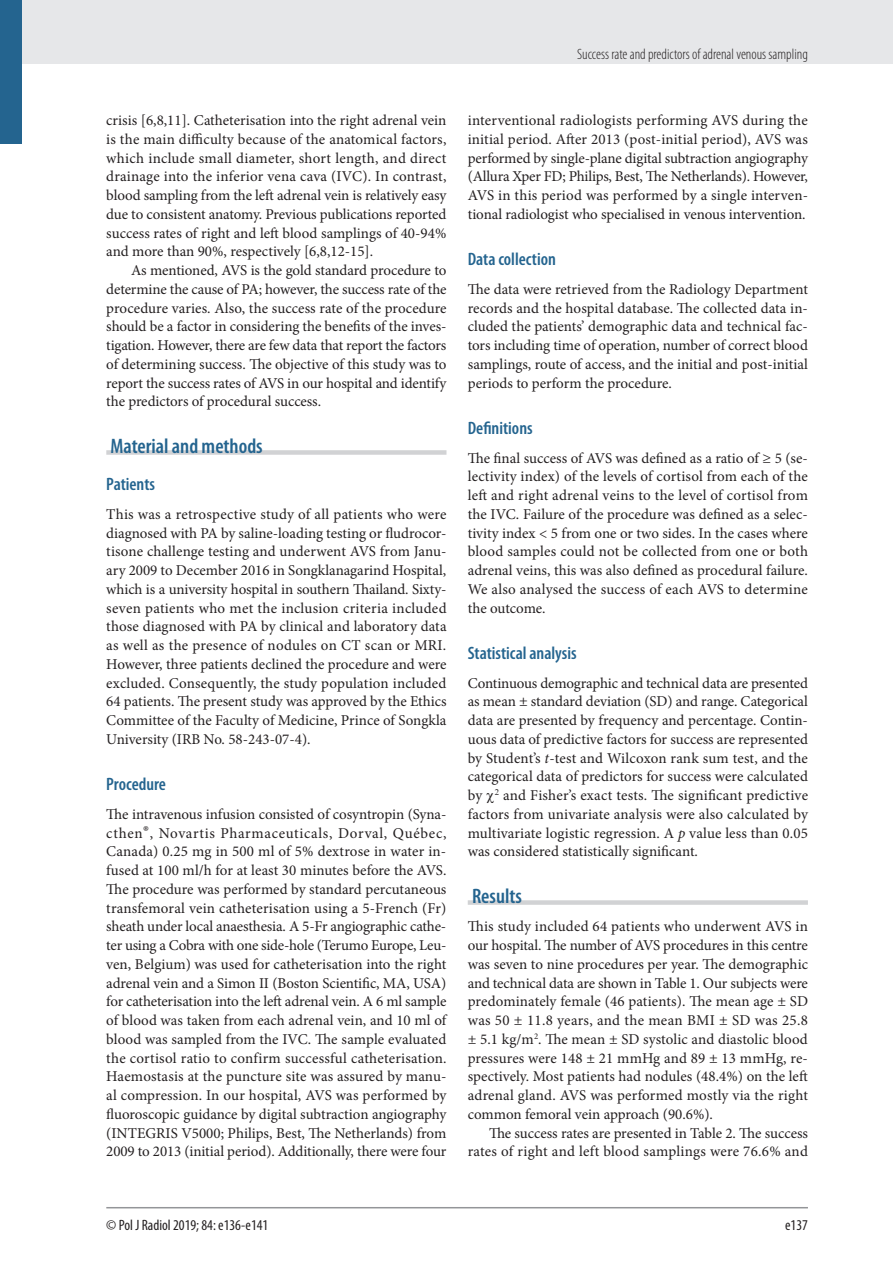
<style>
.page{position:relative;width:893px;height:1263px;background:#fff}
.page>*{position:absolute;margin:0;border:0;box-sizing:border-box;transform-origin:0 0}
.t1{font:600 condensed 21px "Myriad Pro";color:#24648f}
.t2{font:600 condensed 18px "Myriad Pro";color:#24648f}
.t3{font:15px/18.8px "Minion Pro";color:#231f20;text-align:justify}
.t4{font:300 condensed 15px "Myriad Pro";color:#231f20}
.t5{font:condensed 15px "Myriad Pro";color:#231f20}
.s1{font-size:18px}
.s2{font-style:italic}
</style>
<div class="page">
<div style="left:0;top:0;width:893px;height:64px;background:#e6e7e9"></div>
<hr style="left:106px;top:1207px;width:702px;height:1px;background:#939598">
<div style="left:0;top:0;width:21px;height:144px;background:#24648f"></div>
<div style="left:106px;top:450px;width:340px;height:5px;background:#d1d2d4"></div>
<div style="left:468px;top:900px;width:340px;height:5px;background:#d1d2d4"></div>
<p class="t4" style="left:577px;top:45px;width:232px">Success rate and predictors of adrenal venous sampling</p>
<p class="t3" style="left:106px;top:111px;width:342px">crisis [6,8,11]. Catheterisation into the right adrenal vein is the main difficulty because of the anatomical factors, which include small diameter, short length, and direct drainage into the inferior vena cava (IVC). In contrast, blood sampling from the left adrenal vein is relatively easy due to consistent anatomy. Previous publications reported success rates of right and left blood samplings of 40-94% and more than 90%, respectively [6,8,12-15].</p>
<p class="t3" style="left:106px;top:261px;width:342px;text-indent:25px">As mentioned, AVS is the gold standard procedure to determine the cause of PA; however, the success rate of the procedure varies. Also, the success rate of the procedure should be a factor in considering the benefits of the inves&shy;tigation. However, there are few data that report the factors of determining success. The objective of this study was to report the success rates of AVS in our hospital and identify the predictors of procedural success.</p>
<h1 class="t1" style="left:111px;top:433px;width:154px">Material and methods</h1>
<p class="t2" style="left:106px;top:473px;width:50px">Patients</p>
<p class="t3" style="left:106px;top:505px;width:342px">This was a retrospective study of all patients who were diagnosed with PA by saline-loading testing or fludrocor&shy;tisone challenge testing and underwent AVS from Janu&shy;ary 2009 to December 2016 in Songklanagarind Hospital, which is a university hospital in southern Thailand. Sixty&shy;seven patients who met the inclusion criteria included those diagnosed with PA by clinical and laboratory data as well as the presence of nodules on CT scan or MRI.<br>However, three patients declined the procedure and were excluded. Consequently, the study population included 64 patients. The present study was approved by the Ethics Committee of the Faculty of Medicine, Prince of Songkla University (IRB No. 58-243-07-4).</p>
<p class="t2" style="left:106px;top:773px;width:61px">Procedure</p>
<p class="t3" style="left:106px;top:805px;width:342px">The intravenous infusion consisted of cosyntropin (Syna&shy;cthen<span class="s1">®</span>, Novartis Pharmaceuticals, Dorval, Québec, Canada) 0.25 mg in 500 ml of 5% dextrose in water in&shy;fused at 100 ml/h for at least 30 minutes before the AVS.<br>The procedure was performed by standard percutaneous transfemoral vein catheterisation using a 5-French (Fr) sheath under local anaesthesia. A 5-Fr angiographic cathe&shy;ter using a Cobra with one side-hole (Terumo Europe, Leu&shy;ven, Belgium) was used for catheterisation into the right adrenal vein and a Simon II (Boston Scientific, MA, USA) for catheterisation into the left adrenal vein. A 6 ml sample of blood was taken from each adrenal vein, and 10 ml of blood was sampled from the IVC. The sample evaluated the cortisol ratio to confirm successful catheterisation.<br>Haemostasis at the puncture site was assured by manu&shy;al compression. In our hospital, AVS was performed by fluoroscopic guidance by digital subtraction angiography (INTEGRIS V5000; Philips, Best, The Netherlands) from 2009 to 2013 (initial period). Additionally, there were four</p>
<p class="t3" style="left:468px;top:111px;width:342px">interventional radiologists performing AVS during the initial period. After 2013 (post-initial period), AVS was performed by single-plane digital subtraction angiography (Allura Xper FD; Philips, Best, The Netherlands). However, AVS in this period was performed by a single interven&shy;tional radiologist who specialised in venous intervention.</p>
<p class="t2" style="left:468px;top:248px;width:90px">Data collection</p>
<p class="t3" style="left:468px;top:280px;width:342px">The data were retrieved from the Radiology Department records and the hospital database. The collected data in&shy;cluded the patients’ demographic data and technical fac&shy;tors including time of operation, number of correct blood samplings, route of access, and the initial and post-initial periods to perform the procedure.</p>
<p class="t2" style="left:468px;top:417px;width:66px">Definitions</p>
<p class="t3" style="left:468px;top:448px;width:342px">The final success of AVS was defined as a ratio of ≥ 5 (se&shy;lectivity index) of the levels of cortisol from each of the left and right adrenal veins to the level of cortisol from the IVC. Failure of the procedure was defined as a selec&shy;tivity index &lt; 5 from one or two sides. In the cases where blood samples could not be collected from one or both adrenal veins, this was also defined as procedural failure.<br>We also analysed the success of each AVS to determine the outcome.</p>
<p class="t2" style="left:468px;top:642px;width:110px">Statistical analysis</p>
<p class="t3" style="left:468px;top:673px;width:342px">Continuous demographic and technical data are presented as mean ± standard deviation (SD) and range. Categorical data are presented by frequency and percentage. Contin&shy;uous data of predictive factors for success are represented by Student’s <span class="s2">t</span>-test and Wilcoxon rank sum test, and the categorical data of predictors for success were calculated by</p>
<p class="t3" style="left:468px;top:786px;width:342px;text-indent:35px">and Fisher’s exact tests. The significant predictive factors from univariate analysis were also calculated by multivariate logistic regression. A <span class="s2">p</span> value less than 0.05 was considered statistically significant.</p>
<h1 class="t1" style="left:472px;top:883px;width:51px">Results</h1>
<p class="t3" style="left:468px;top:917px;width:342px">This study included 64 patients who underwent AVS in our hospital. The number of AVS procedures in this centre was seven to nine procedures per year. The demographic and technical data are shown in Table 1. Our subjects were predominately female (46 patients). The mean age ± SD was 50 ± 11.8 years, and the mean BMI ± SD was 25.8 ± 5.1 kg/m<sup>2</sup>. The mean ± SD systolic and diastolic blood pressures were 148 ± 21 mmHg and 89 ± 13 mmHg, re&shy;spectively. Most patients had nodules (48.4%) on the left adrenal gland. AVS was performed mostly via the right common femoral vein approach (90.6%).</p>
<p class="t3" style="left:468px;top:1123px;width:342px;text-align:right">The success rates are presented in Table 2. The success rates of right and left blood samplings were 76.6% and</p>
<p class="t5" style="left:106px;top:1216px;width:164px">© Pol J Radiol 2019; 84: e136-e141</p>
<p class="t5" style="left:785px;top:1216px;width:24px">e137</p>
</div>
